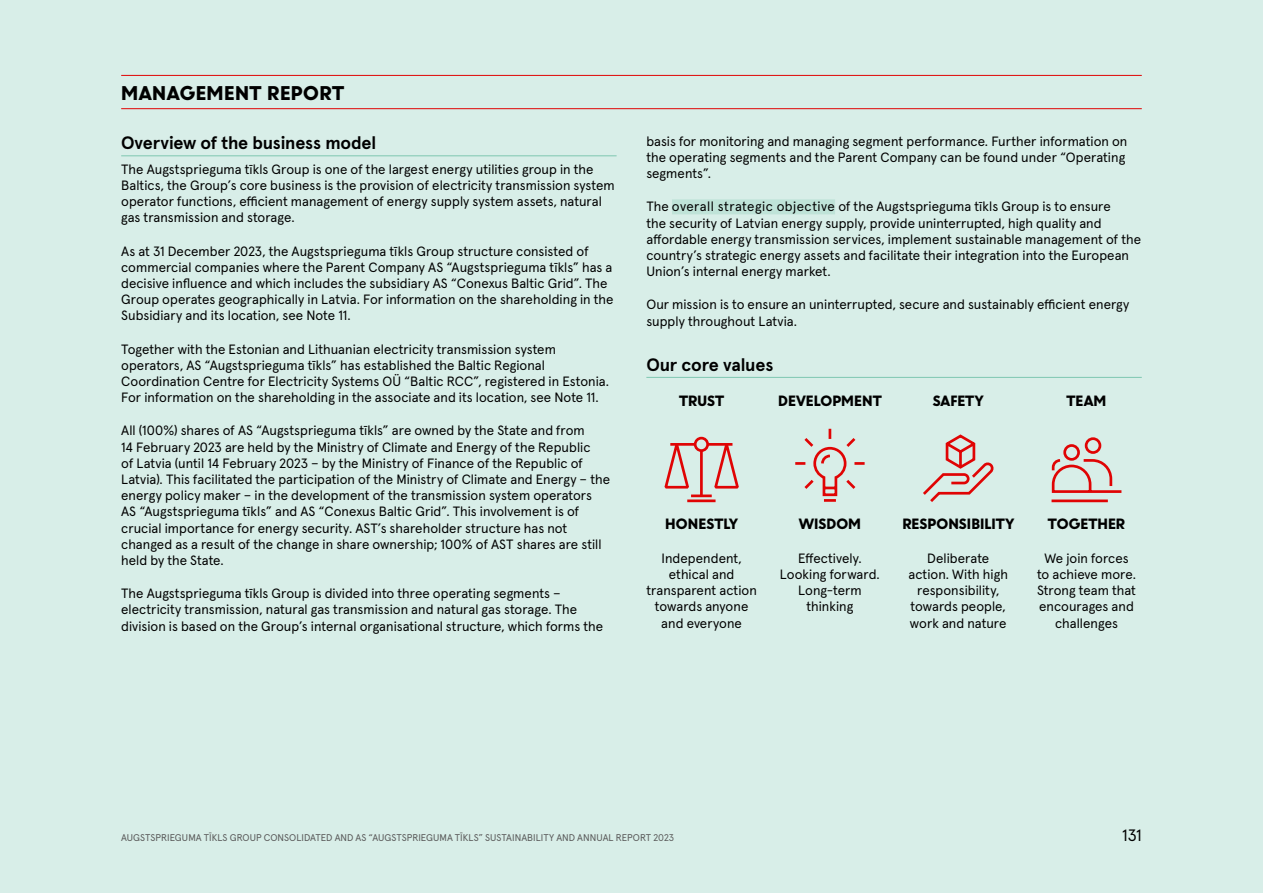
<style>
.page{position:relative;width:1263px;height:893px;background:#d8eee8}
.page>*{position:absolute;margin:0;border:0;box-sizing:border-box;transform-origin:0 0}
.t1{font:700 18px "Apercu Pro";letter-spacing:-.01em;color:#000}
.t2{font:900 18px "U8";letter-spacing:.025em;color:#000}
.t3{font:16.5px "Apercu Pro";color:#000}
.t4{font:13.5px/16.2px "Apercu Pro";letter-spacing:.005em;color:#000}
.t5{font:900 13.5px "U8";letter-spacing:.005em;color:#000}
.t6{font:9.75px "Apercu Pro";letter-spacing:.005em;color:#5a5a5a}
</style>
<div class="page">
<hr style="left:121px;top:75px;width:1021px;height:1px;background:#e00404">
<hr style="left:121px;top:108px;width:1021px;height:1px;background:#e00404">
<hr style="left:121px;top:155px;width:496px;height:1px;background:#7ec7b1">
<div style="left:672px;top:199px;width:163px;height:15px;background:#bfe3d8"></div>
<hr style="left:646px;top:377px;width:496px;height:1px;background:#7ec7b1">
<svg style="left:1051px;top:437px;width:71px;height:66px"></svg>
<hr style="left:700px;top:451px;width:3px;height:45px;background:#e00404">
<svg style="left:664px;top:441px;width:75px;height:49px"></svg>
<div style="left:694px;top:437px;width:15px;height:15px;border:3px solid #e00404;border-radius:50%"></div>
<hr style="left:691px;top:494px;width:21px;height:3px;background:#e00404">
<hr style="left:687px;top:499px;width:28px;height:3px;background:#e00404">
<hr style="left:708px;top:443px;width:24px;height:3px;background:#e00404">
<svg style="left:795px;top:428px;width:70px;height:74px"></svg>
<svg style="left:923px;top:434px;width:71px;height:68px"></svg>
<h1 class="t2" style="left:121px;top:79px;width:225px">MANAGEMENT REPORT</h1>
<h1 class="t1" style="left:121px;top:129px;width:257px">Overview of the business model</h1>
<p class="t4" style="left:121px;top:160px;width:495px">The Augstsprieguma tīkls Group is one of the largest energy utilities group in the Baltics, the Group’s core business is the provision of electricity transmission system operator functions, efficient management of energy supply system assets, natural gas transmission and storage.</p>
<p class="t4" style="left:121px;top:242px;width:494px">As at 31 December 2023, the Augstsprieguma tīkls Group structure consisted of commercial companies where the Parent Company AS “Augstsprieguma tīkls” has a decisive influence and which includes the subsidiary AS “Conexus Baltic Grid”. The Group operates geographically in Latvia. For information on the shareholding in the Subsidiary and its location, see Note 11.</p>
<p class="t4" style="left:121px;top:340px;width:489px">Together with the Estonian and Lithuanian electricity transmission system operators, AS “Augstsprieguma tīkls” has established the Baltic Regional Coordination Centre for Electricity Systems OÜ “Baltic RCC”, registered in Estonia.<br>For information on the shareholding in the associate and its location, see Note 11.</p>
<p class="t4" style="left:121px;top:422px;width:490px">All (100%) shares of AS “Augstsprieguma tīkls” are owned by the State and from<br>14 February 2023 are held by the Ministry of Climate and Energy of the Republic<br>of Latvia (until 14 February 2023 – by the Ministry of Finance of the Republic of Latvia). This facilitated the participation of the Ministry of Climate and Energy – the energy policy maker – in the development of the transmission system operators AS “Augstsprieguma tīkls” and AS “Conexus Baltic Grid”. This involvement is of crucial importance for energy security. AST’s shareholder structure has not changed as a result of the change in share ownership; 100% of AST shares are still held by the State.</p>
<p class="t4" style="left:121px;top:584px;width:484px">The Augstsprieguma tīkls Group is divided into three operating segments – electricity transmission, natural gas transmission and natural gas storage. The division is based on the Group’s internal organisational structure, which forms the</p>
<p class="t4" style="left:646px;top:132px;width:483px">basis for monitoring and managing segment performance. Further information on the operating segments and the Parent Company can be found under “Operating segments”.</p>
<p class="t4" style="left:646px;top:197px;width:496px">The overall strategic objective of the Augstsprieguma tīkls Group is to ensure<br>the security of Latvian energy supply, provide uninterrupted, high quality and affordable energy transmission services, implement sustainable management of the country’s strategic energy assets and facilitate their integration into the European Union’s internal energy market.</p>
<p class="t4" style="left:646px;top:295px;width:485px">Our mission is to ensure an uninterrupted, secure and sustainably efficient energy supply throughout Latvia.</p>
<h1 class="t1" style="left:646px;top:350px;width:129px">Our core values</h1>
<p class="t5" style="left:1066px;top:390px;width:41px">TEAM</p>
<p class="t5" style="left:778px;top:390px;width:105px">DEVELOPMENT</p>
<p class="t5" style="left:679px;top:390px;width:47px">TRUST</p>
<p class="t5" style="left:933px;top:390px;width:52px">SAFETY</p>
<p class="t5" style="left:665px;top:514px;width:74px">HONESTLY</p>
<p class="t4" style="left:646px;top:549px;width:112px;text-align:center">Independent, ethical and transparent action towards anyone and everyone</p>
<p class="t5" style="left:799px;top:514px;width:64px">WISDOM</p>
<p class="t4" style="left:780px;top:549px;width:101px;text-align:center">Effectively.<br>Looking forward.<br>Long-term thinking</p>
<p class="t5" style="left:902px;top:514px;width:113px">RESPONSIBILITY</p>
<p class="t4" style="left:908px;top:549px;width:101px;text-align:center">Deliberate action. With high responsibility, towards people, work and nature</p>
<p class="t5" style="left:1048px;top:514px;width:79px">TOGETHER</p>
<p class="t4" style="left:1037px;top:549px;width:100px;text-align:center">We join forces to achieve more.<br>Strong team that encourages and challenges</p>
<p class="t6" style="left:121px;top:830px;width:554px">AUGSTSPRIEGUMA TĪKLS GROUP CONSOLIDATED AND AS “AUGSTSPRIEGUMA TĪKLS” SUSTAINABILITY AND ANNUAL REPORT 2023</p>
<p class="t3" style="left:1122px;top:823px;width:21px">131</p>
</div>
